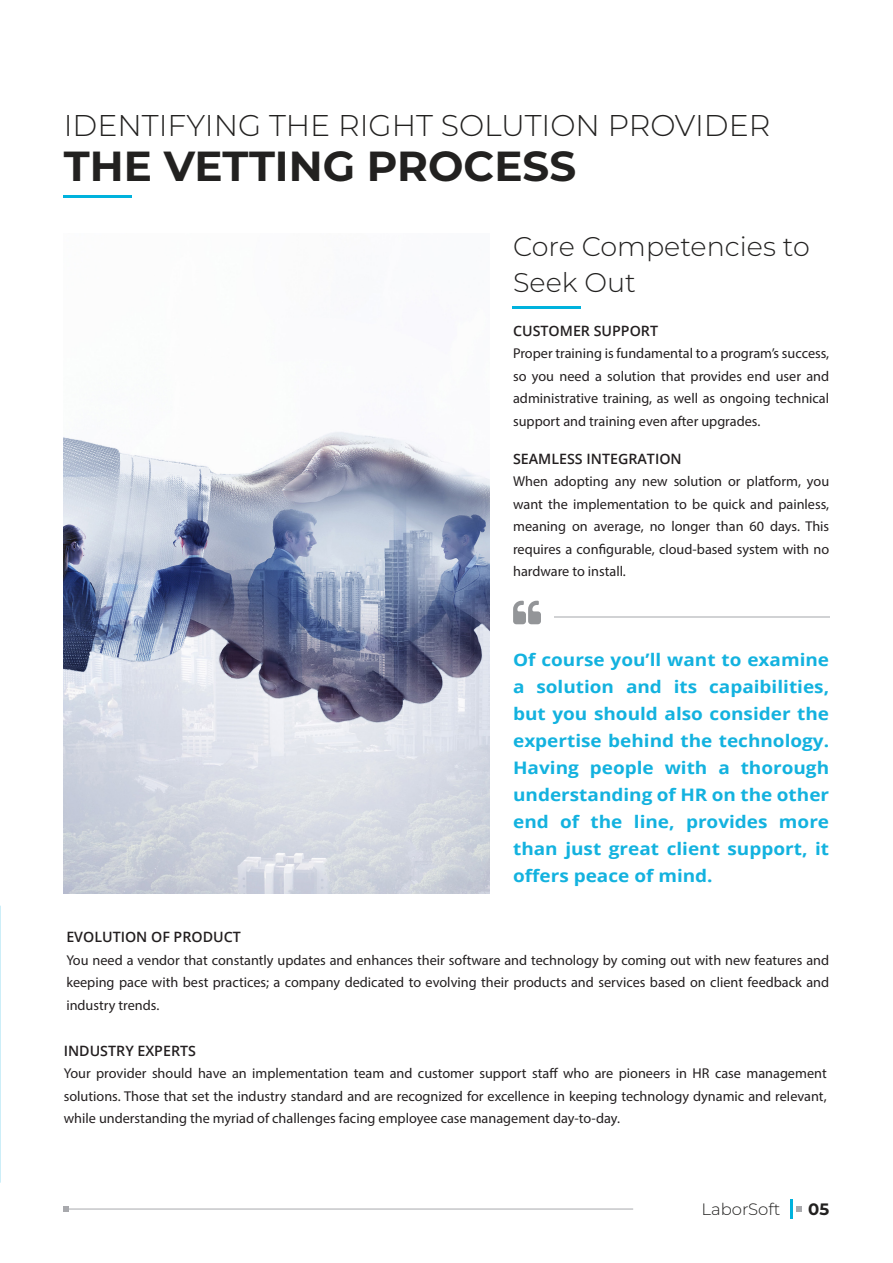
<style>
.page{position:relative;width:893px;height:1263px;background:#fff}
.page>*{position:absolute;margin:0;border:0;box-sizing:border-box;transform-origin:0 0}
.t1{font:700 42px "Montserrat";color:#222120}
.t2{font:300 30px "Montserrat";color:#222120}
.t3{font:300 27px/36px "Montserrat";color:#222120}
.t4{font:700 17.25px/27px "Open Sans";color:#13b2df;text-align:justify;scale:1.1 1}
.t5{font:300 16.5px "Montserrat";color:#222120}
.t6{font:700 16.5px "Montserrat";color:#222120}
.t7{font:14.25px/22.5px "Myriad Pro";color:#231f20;text-align:justify}
.t8{font:600 14.25px "Open Sans";color:#231f20}
</style>
<div class="page">
<hr style="left:64px;top:195px;width:68px;height:3px;background:#00b2dd">
<img style="left:64px;top:432px;width:425px;height:461px">
<hr style="left:790px;top:1199px;width:2px;height:20px;background:#00b2dd">
<svg style="left:796px;top:1206px;width:5px;height:5px"></svg>
<svg style="left:64px;top:1206px;width:5px;height:5px"></svg>
<hr style="left:67px;top:1209px;width:566px;height:1px;background:#a8a9ad">
<hr style="left:554px;top:616px;width:275px;height:1px;background:#d1d2d4">
<svg style="left:513px;top:601px;width:28px;height:23px"></svg>
<hr style="left:513px;top:306px;width:68px;height:3px;background:#00b2dd">
<hr style="left:0;top:906px;width:1px;height:277px;background:#5dcbe9">
<p class="t2" style="left:64px;top:105px;width:708px">IDENTIFYING THE RIGHT SOLUTION PROVIDER</p>
<p class="t1" style="left:64px;top:136px;width:514px">THE VETTING PROCESS</p>
<p class="t3" style="left:513px;top:228px;width:298px">Core Competencies to<br>Seek Out</p>
<p class="t8" style="left:513px;top:321px;width:146px">CUSTOMER SUPPORT</p>
<p class="t7" style="left:513px;top:342px;width:318px">Proper training is fundamental to a program’s success, so you need a solution that provides end user and administrative training, as well as ongoing technical support and training even after upgrades.</p>
<p class="t8" style="left:513px;top:449px;width:170px">SEAMLESS INTEGRATION</p>
<p class="t7" style="left:513px;top:470px;width:318px">When adopting any new solution or platform, you want the implementation to be quick and painless, meaning on average, no longer than 60 days. This requires a configurable, cloud-based system with no hardware to install.</p>
<p class="t4" style="left:513px;top:646px;width:289px">Of course you’ll want to examine a solution and its capaibilities, but you should also consider the expertise behind the technology.<br>Having people with a thorough understanding of HR on the other end of the line, provides more than just great client support, it offers peace of mind.</p>
<p class="t8" style="left:66px;top:927px;width:176px">EVOLUTION OF PRODUCT</p>
<p class="t7" style="left:66px;top:948px;width:764px">You need a vendor that constantly updates and enhances their software and technology by coming out with new features and keeping pace with best practices; a company dedicated to evolving their products and services based on client feedback and industry trends.</p>
<p class="t8" style="left:64px;top:1041px;width:134px">INDUSTRY EXPERTS</p>
<p class="t7" style="left:64px;top:1062px;width:764px">Your provider should have an implementation team and customer support staff who are pioneers in HR case management solutions. Those that set the industry standard and are recognized for excellence in keeping technology dynamic and relevant, while understanding the myriad of challenges facing employee case management day-to-day.</p>
<p class="t5" style="left:701px;top:1198px;width:81px">LaborSoft</p>
<p class="t6" style="left:808px;top:1197px;width:23px">05</p>
</div>
